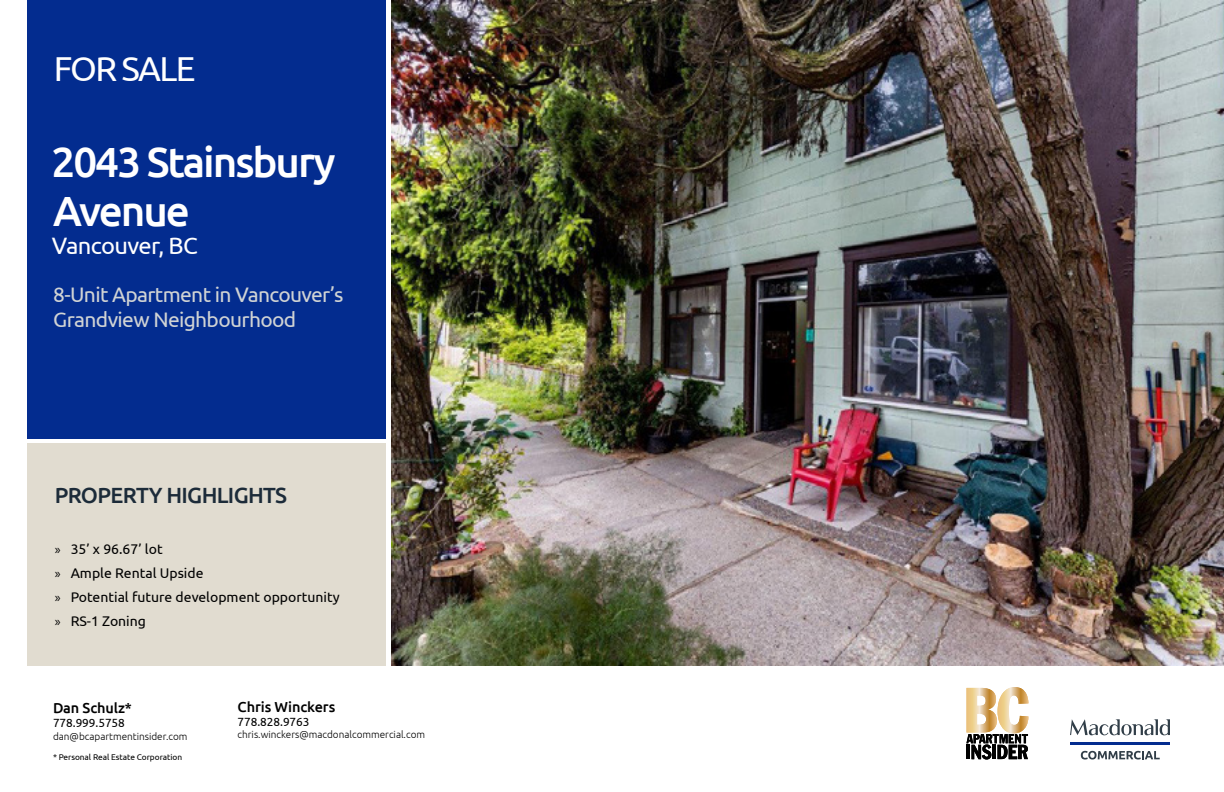
<style>
.page{position:relative;width:1224px;height:792px;background:#fff}
.page>*{position:absolute;margin:0;border:0;box-sizing:border-box;transform-origin:0 0}
.t1{font:500 42.2px/49px "Ubuntu";letter-spacing:-.05em;color:#fff}
.t2{font:34.6px "Ubuntu";letter-spacing:-.05em;color:#fff}
.t3{font:23.7px "Ubuntu";letter-spacing:-.025em;color:#fff}
.t4{font:500 22px "Ubuntu";letter-spacing:-.03em;color:#1c2b39}
.t5{font:21px/25px "Ubuntu";letter-spacing:-.03em;color:#d0d3d4}
.t6{font:500 14.5px "Ubuntu";letter-spacing:-.005em;color:#000}
.t7{font:14px/24px "Ubuntu";color:#000}
.t8{font:11.8px "Ubuntu";letter-spacing:-.005em;color:#000}
.t9{font:300 10px "Ubuntu";color:#000}
.t10{font:8.3px "Ubuntu";letter-spacing:-.005em;color:#000}
.s1{font-family:"Myriad Pro"}
</style>
<div class="page">
<img style="left:392px;top:0;width:832px;height:666px">
<div style="left:27px;top:444px;width:359px;height:222px;background:#e1dcd0"></div>
<div style="left:27px;top:0;width:359px;height:438px;background:#032c8f"></div>
<svg style="left:1070px;top:719px;width:100px;height:16px"></svg>
<hr style="left:1070px;top:742px;width:100px;height:2px;background:#032c8f">
<svg style="left:1081px;top:751px;width:79px;height:9px"></svg>
<svg style="left:966px;top:687px;width:62px;height:73px"></svg>
<h2 class="t2" style="left:54px;top:48px;width:143px">FOR SALE</h2>
<h1 class="t1" style="left:52px;top:136px;width:286px">2043 Stainsbury<br>Avenue</h1>
<h3 class="t3" style="left:52px;top:231px;width:148px">Vancouver, BC</h3>
<h3 class="t5" style="left:53px;top:282px;width:292px">8-Unit Apartment in Vancouver’s<br>Grandview Neighbourhood</h3>
<h3 class="t4" style="left:55px;top:482px;width:234px">PROPERTY HIGHLIGHTS</h3>
<p class="t7" style="left:55px;top:537px;width:287px"><span class="s1">»</span> 35’ x 96.67’ lot<br><span class="s1">»</span> Ample Rental Upside<br><span class="s1">»</span> Potential future development opportunity <span class="s1">»</span> RS-1 Zoning</p>
<p class="t6" style="left:53px;top:698px;width:80px">Dan Schulz*</p>
<p class="t8" style="left:53px;top:716px;width:73px">778.999.5758</p>
<p class="t9" style="left:53px;top:730px;width:136px">dan@bcapartmentinsider.com</p>
<p class="t10" style="left:53px;top:752px;width:131px">* Personal Real Estate Corporation</p>
<p class="t6" style="left:238px;top:697px;width:99px">Chris Winckers</p>
<p class="t8" style="left:238px;top:715px;width:73px">778.828.9763</p>
<p class="t9" style="left:238px;top:728px;width:189px">chris.winckers@macdonalcommercial.com</p>
</div>
